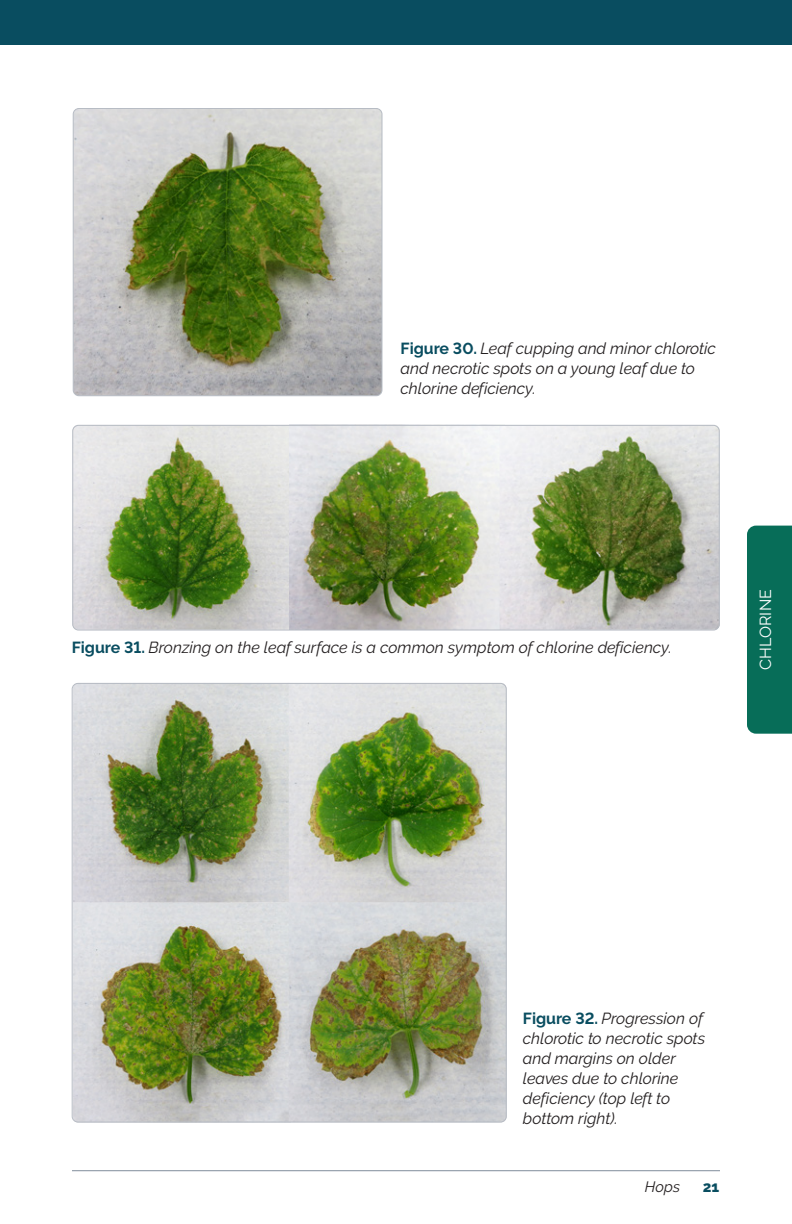
<style>
.page{position:relative;width:792px;height:1224px;background:#fff}
.page>*{position:absolute;margin:0;border:0;box-sizing:border-box;transform-origin:0 0}
.t1{font:italic 16px/20px "Raleway";color:#231f20}
.t2{font:16px "Raleway";letter-spacing:.01em;color:#fff}
.t3{font:italic 15px "Raleway";color:#231f20}
.t4{font:800 15px "Raleway";color:#094d60}
.s1{font-weight:700;font-style:normal;color:#094d60}
</style>
<div class="page">
<hr style="left:72px;top:1170px;width:648px;height:1px;background:#808d9b">
<div style="left:0;top:0;width:792px;height:45px;background:#094d60"></div>
<div style="left:747px;top:526px;width:45px;height:208px;background:#076d58"></div>
<img style="left:73px;top:108px;width:309px;height:288px;border-radius:6px">
<div style="left:73px;top:108px;width:309px;height:288px;border:1px solid #b7bcc4;border-radius:6px"></div>
<img style="left:74px;top:903px;width:215px;height:218px">
<img style="left:73px;top:684px;width:432px;height:219px">
<img style="left:289px;top:902px;width:216px;height:219px">
<img style="left:74px;top:427px;width:215px;height:202px">
<img style="left:289px;top:427px;width:211px;height:202px">
<img style="left:500px;top:427px;width:218px;height:202px">
<div style="left:72px;top:425px;width:648px;height:206px;border:1px solid #b7bcc4;border-radius:6px"></div>
<p class="t1" style="left:400px;top:338px;width:317px"><span class="s1">Figure 30.</span> Leaf cupping and minor chlorotic and necrotic spots on a young leaf due to chlorine deficiency.</p>
<p class="t1" style="left:72px;top:637px;width:602px"><span class="s1">Figure 31.</span> Bronzing on the leaf surface is a common symptom of chlorine deficiency.</p>
<p class="t2" style="left:756px;top:670px;width:83px;rotate:-90deg">CHLORINE</p>
<p class="t1" style="left:523px;top:1009px;width:184px"><span class="s1">Figure 32.</span> Progression of chlorotic to necrotic spots and margins on older leaves due to chlorine deficiency (top left to bottom right).</p>
<p class="t3" style="left:645px;top:1178px;width:37px">Hops</p>
<p class="t4" style="left:703px;top:1178px;width:18px">21</p>
</div>
